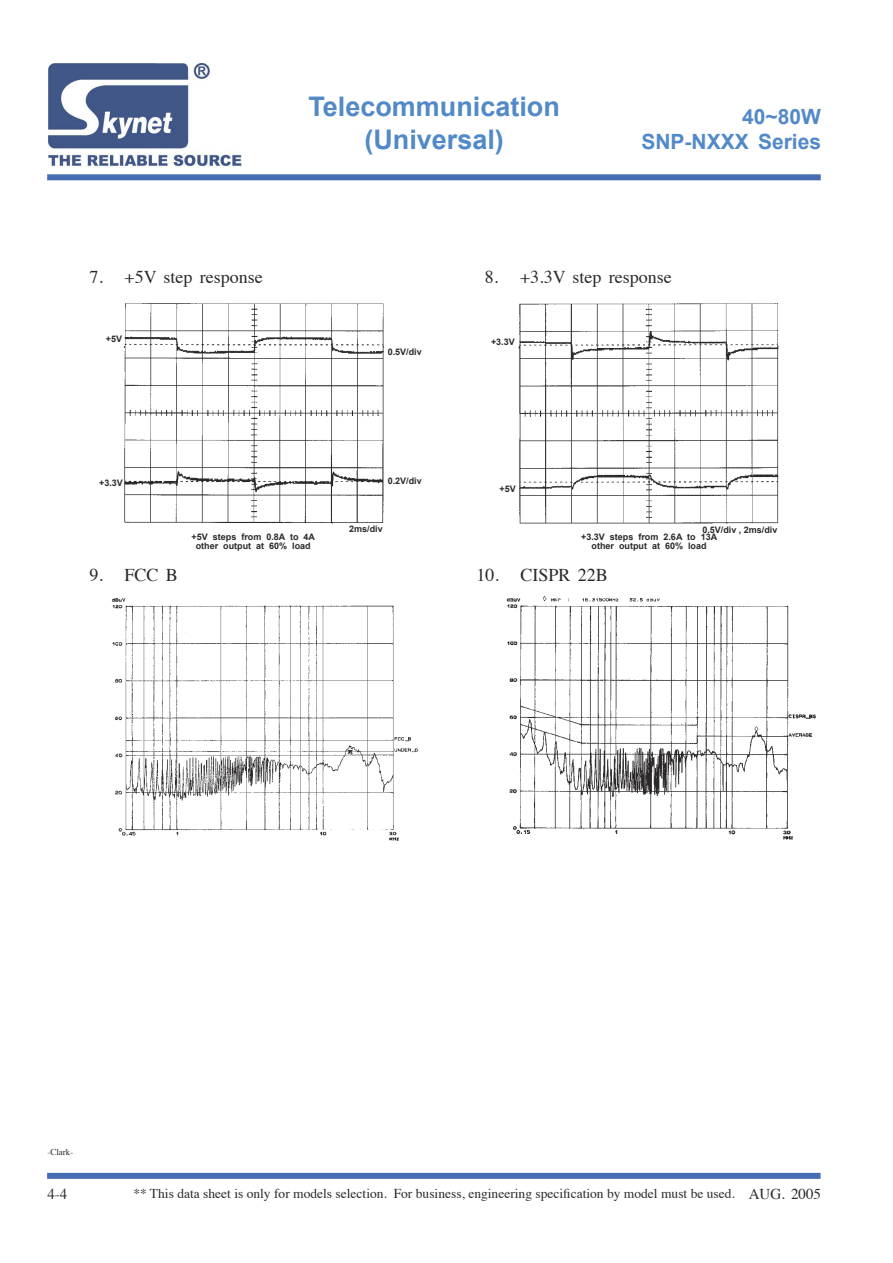
<style>
.page{position:relative;width:893px;height:1263px;background:#fff}
.page>*{position:absolute;margin:0;border:0;box-sizing:border-box;transform-origin:0 0}
.t1{font:700 27px/32.4px "Arial";color:#5289c7;text-align:center}
.t2{font:700 21px/25.2px "Arial";color:#5289c7;text-align:right}
.t3{font:18px "Times";color:#2b2829}
.t4{font:15px "Times";color:#2b2829}
.t5{font:13.5px "Times";color:#2b2829}
.t6{font:700 9px/9px "Arial";color:#2b2829;text-align:center}
.t7{font:9px "Times";color:#2b2829}
.s1{font-size:15px}
</style>
<div class="page">
<div style="left:47px;top:1173px;width:774px;height:6px;background:#466cb3"></div>
<div style="left:47px;top:174px;width:774px;height:6px;background:#466cb3"></div>
<img style="left:49px;top:64px;width:192px;height:104px">
<img style="left:124px;top:303px;width:260px;height:221px">
<img style="left:518px;top:303px;width:261px;height:221px">
<img style="left:111px;top:598px;width:307px;height:243px">
<img style="left:506px;top:596px;width:310px;height:244px">
<h3 class="t3" style="left:89px;top:260px;width:175px">7. +5V step response</h3>
<p class="t6" style="left:106px;top:335px;width:18px">+5V</p>
<h1 class="t1" style="left:308px;top:93px;width:253px">Telecommunication (Universal)</h1>
<h2 class="t2" style="left:641px;top:105px;width:181px">40~80W<br>SNP-NXXX Series</h2>
<h3 class="t3" style="left:485px;top:260px;width:188px">8. +3.3V step response</h3>
<p class="t6" style="left:388px;top:349px;width:36px">0.5V/div</p>
<p class="t6" style="left:491px;top:338px;width:25px">+3.3V</p>
<p class="t6" style="left:99px;top:479px;width:25px">+3.3V</p>
<p class="t6" style="left:388px;top:477px;width:36px">0.2V/div</p>
<p class="t6" style="left:499px;top:485px;width:18px">+5V</p>
<h3 class="t3" style="left:89px;top:558px;width:90px">9. FCC B</h3>
<p class="t6" style="left:192px;top:533px;width:125px">+5V steps from 0.8A to 4A other output at 60% load</p>
<p class="t6" style="left:349px;top:525px;width:35px">2ms/div</p>
<p class="t6" style="left:581px;top:526px;width:198px;line-height:7.6px;text-align:left;text-indent:121px">0.5V/div , 2ms/div +3.3V steps from 2.6A to 13A</p>
<p class="t6" style="left:591px;top:542px;width:117px">other output at 60% load</p>
<h3 class="t3" style="left:476px;top:558px;width:133px">10. CISPR 22B</h3>
<p class="t7" style="left:47px;top:1148px;width:27px">-Clark-</p>
<h3 class="t4" style="left:47px;top:1189px;width:21px">4-4</h3>
<h3 class="t5" style="left:133px;top:1181px;width:689px">** This data sheet is only for models selection. For business, engineering specification by model must be used. <span class="s1">AUG. 2005</span></h3>
</div>
